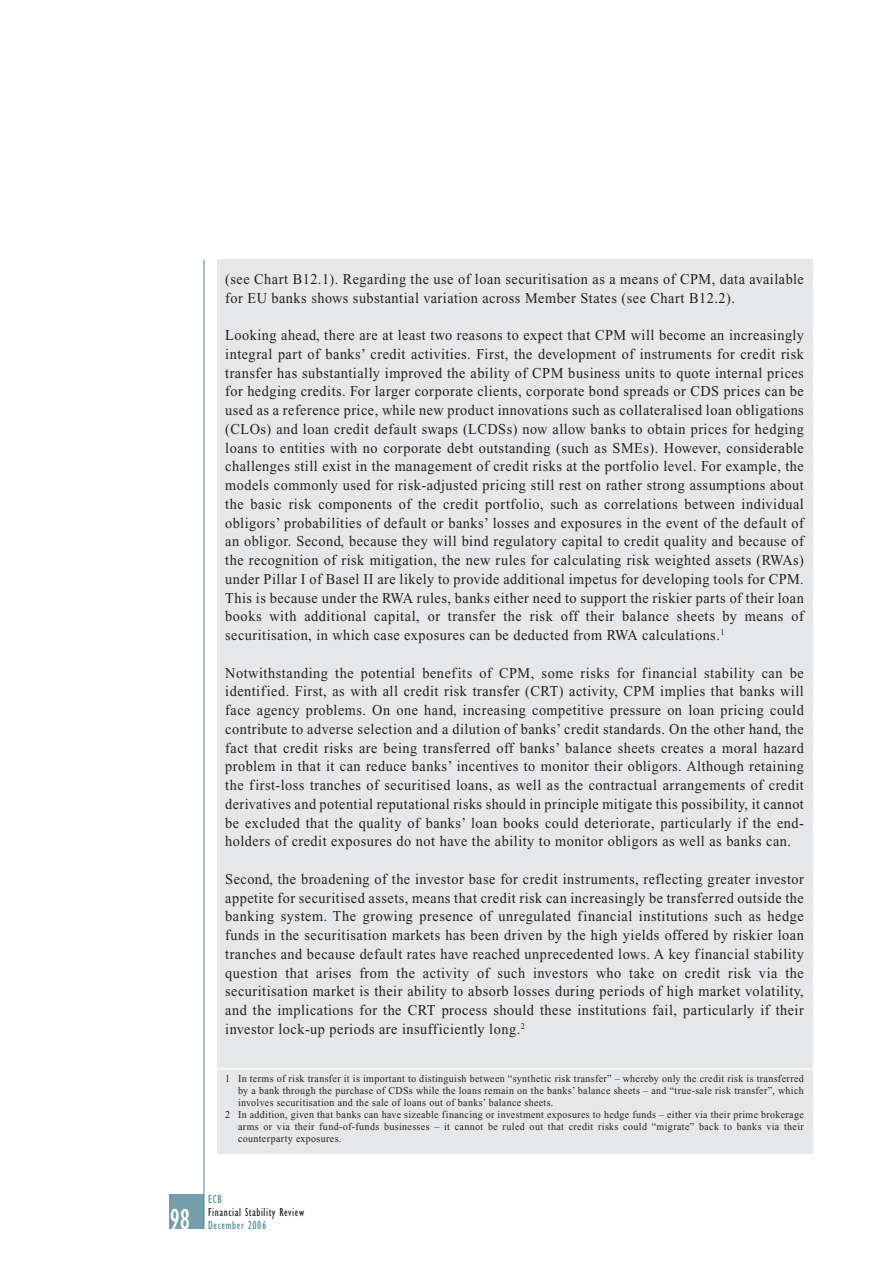
<style>
.page{position:relative;width:893px;height:1263px;background:#fff}
.page>*{position:absolute;margin:0;border:0;box-sizing:border-box;transform-origin:0 0}
.t1{font:condensed 30px "Gill Sans";color:#fff;scale:.95 1}
.t2{font:15px/18.8px "Times New Roman";letter-spacing:.035em;color:#231f20;text-align:justify;scale:.95 1}
.t3{font:condensed 12px "Gill Sans";letter-spacing:.05em;color:#231f20;scale:.95 1}
.t4{font:condensed 12px "Gill Sans";letter-spacing:.05em;color:#4b8797;scale:.95 1}
.t5{font:10.5px "Times New Roman";letter-spacing:.035em;color:#231f20;scale:.95 1}
</style>
<div class="page">
<div style="left:170px;top:1195px;width:34px;height:34px;background:#759eac"></div>
<hr style="left:204px;top:259px;width:1px;height:970px;background:#4b8797">
<div style="left:217px;top:259px;width:595px;height:895px;background:#e6e7e8"></div>
<hr style="left:217px;top:1068px;width:595px;height:2px;background:#fff">
<p class="t2" style="left:225px;top:271px;width:610px">(see Chart B12.1). Regarding the use of loan securitisation as a means of CPM, data available for EU banks shows substantial variation across Member States (see Chart B12.2).</p>
<p class="t2" style="left:225px;top:327px;width:610px">Looking ahead, there are at least two reasons to expect that CPM will become an increasingly integral part of banks’ credit activities. First, the development of instruments for credit risk transfer has substantially improved the ability of CPM business units to quote internal prices for hedging credits. For larger corporate clients, corporate bond spreads or CDS prices can be used as a reference price, while new product innovations such as collateralised loan obligations (CLOs) and loan credit default swaps (LCDSs) now allow banks to obtain prices for hedging loans to entities with no corporate debt outstanding (such as SMEs). However, considerable challenges still exist in the management of credit risks at the portfolio level. For example, the models commonly used for risk-adjusted pricing still rest on rather strong assumptions about the basic risk components of the credit portfolio, such as correlations between individual obligors’ probabilities of default or banks’ losses and exposures in the event of the default of an obligor. Second, because they will bind regulatory capital to credit quality and because of the recognition of risk mitigation, the new rules for calculating risk weighted assets (RWAs) under Pillar I of Basel II are likely to provide additional impetus for developing tools for CPM.<br>This is because under the RWA rules, banks either need to support the riskier parts of their loan books with additional capital, or transfer the risk off their balance sheets by means of securitisation, in which case exposures can be deducted from RWA calculations.<sup>1</sup></p>
<p class="t2" style="left:225px;top:665px;width:610px">Notwithstanding the potential benefits of CPM, some risks for financial stability can be identified. First, as with all credit risk transfer (CRT) activity, CPM implies that banks will face agency problems. On one hand, increasing competitive pressure on loan pricing could contribute to adverse selection and a dilution of banks’ credit standards. On the other hand, the fact that credit risks are being transferred off banks’ balance sheets creates a moral hazard problem in that it can reduce banks’ incentives to monitor their obligors. Although retaining the first-loss tranches of securitised loans, as well as the contractual arrangements of credit derivatives and potential reputational risks should in principle mitigate this possibility, it cannot be excluded that the quality of banks’ loan books could deteriorate, particularly if the end&shy;holders of credit exposures do not have the ability to monitor obligors as well as banks can.</p>
<p class="t2" style="left:225px;top:871px;width:610px">Second, the broadening of the investor base for credit instruments, reflecting greater investor appetite for securitised assets, means that credit risk can increasingly be transferred outside the banking system. The growing presence of unregulated financial institutions such as hedge funds in the securitisation markets has been driven by the high yields offered by riskier loan tranches and because default rates have reached unprecedented lows. A key financial stability question that arises from the activity of such investors who take on credit risk via the securitisation market is their ability to absorb losses during periods of high market volatility, and the implications for the CRT process should these institutions fail, particularly if their investor lock-up periods are insufficiently long.<sup>2</sup></p>
<p class="t5" style="left:225px;top:1074px;width:610px">1 In terms of risk transfer it is important to distinguish between “synthetic risk transfer” – whereby only the credit risk is transferred</p>
<p class="t5" style="left:238px;top:1086px;width:597px">by a bank through the purchase of CDSs while the loans remain on the banks’ balance sheets – and “true-sale risk transfer”, which</p>
<p class="t5" style="left:238px;top:1098px;width:333px">involves securitisation and the sale of loans out of banks’ balance sheets.</p>
<p class="t5" style="left:225px;top:1110px;width:610px">2 In addition, given that banks can have sizeable financing or investment exposures to hedge funds – either via their prime brokerage</p>
<p class="t5" style="left:238px;top:1122px;width:597px">arms or via their fund-of-funds businesses – it cannot be ruled out that credit risks could “migrate” back to banks via their</p>
<p class="t5" style="left:238px;top:1134px;width:110px">counterparty exposures.</p>
<h1 class="t1" style="left:169px;top:1208px;width:23px">98</h1>
<p class="t4" style="left:208px;top:1195px;width:16px">ECB</p>
<p class="t3" style="left:208px;top:1208px;width:102px">Financial Stability Review</p>
<p class="t4" style="left:208px;top:1221px;width:62px">December 2006</p>
</div>
